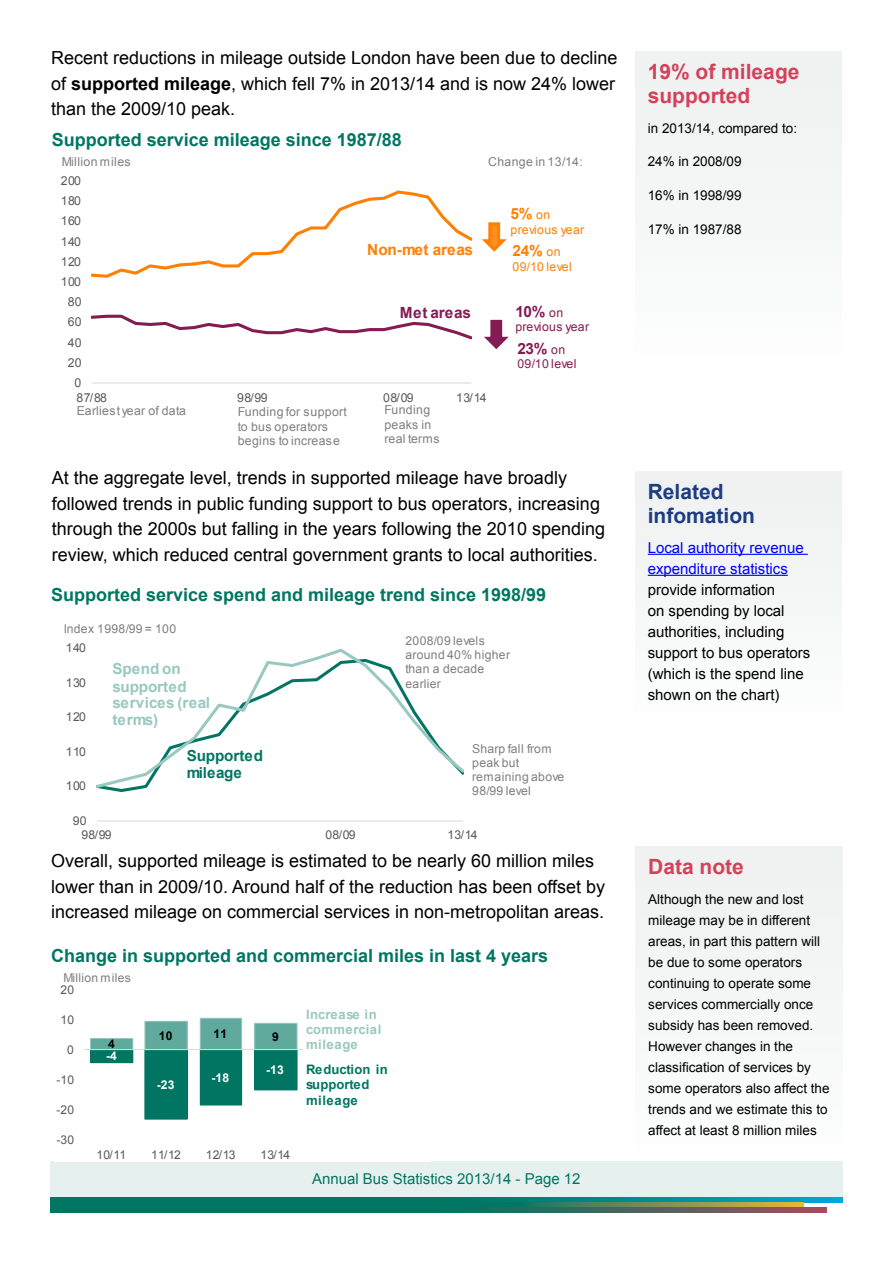
<style>
.page{position:relative;width:893px;height:1263px;background:#fff}
.page>*{position:absolute;margin:0;border:0;box-sizing:border-box;transform-origin:0 0}
.t1{font:700 21px/24px "Arial";color:#d4415a}
.t2{font:700 21px/24px "Arial";color:#1e3c7f}
.no_bullets_mt{font:18px/25.5px "Arial";color:#000}
.bold_intro_text{font:700 18px "Arial";color:#007662}
.t3{font:700 15.45px "Arial";letter-spacing:-.01em;color:#ff7f00}
.t4{font:700 15.45px "Arial";letter-spacing:-.005em;color:#851b53}
.t5{font:700 15.45px "Arial";letter-spacing:.02em;color:#851b53}
.t6{font:700 15.3px/17px "Arial";color:#99c8c0}
.t7{font:700 15.3px/17.2px "Arial";letter-spacing:-.01em;color:#007662}
.t8{font:15px/21px "Arial";color:#000}
.t9{font:15px "Arial";color:#007662}
.Side_bar{font:13.5px/21px "Arial";color:#000}
.t10{font:700 13.05px/15.1px "Arial";letter-spacing:.005em;color:#007662}
.t11{font:700 13.05px/15.1px "Arial";letter-spacing:.03em;color:#99c8c0}
.t12{font:12.3px/14.4px "Arial";letter-spacing:.025em;color:#7f7f7f}
.t13{font:12.3px "Arial";letter-spacing:.025em;color:#595959}
.t14{font:12.3px "Arial";letter-spacing:.025em;color:#851b53}
.t15{font:12.3px "Arial";letter-spacing:.025em;color:#ff7f00}
.t16{font:12.15px/14.2px "Arial";letter-spacing:.025em;color:#7f7f7f}
.t17{font:12.15px "Arial";letter-spacing:.025em;color:#595959}
.t18{font:700 12.15px "Arial";color:#fff}
.t19{font:700 12.15px "Arial";color:#000}
.s1{font-weight:700}
.s2{font-weight:400;font-size:12.3px}
.s3{color:#00f}
</style>
<div class="page">
<div style="left:50px;top:1161px;width:792px;height:36px;background:#e6f1ef"></div>
<svg style="left:50px;top:1197px;width:792px;height:5px;background:#00817d"></svg>
<svg style="left:50px;top:1202px;width:753px;height:5px;background:#2f805c"></svg>
<svg style="left:50px;top:1207px;width:777px;height:6px;background:#266c60"></svg>
<hr style="left:92px;top:382px;width:379px;height:1px;background:#d9d9d9">
<svg style="left:91px;top:314px;width:381px;height:26px"></svg>
<svg style="left:91px;top:190px;width:381px;height:88px"></svg>
<svg style="left:484px;top:319px;width:25px;height:31px"></svg>
<svg style="left:482px;top:222px;width:25px;height:30px"></svg>
<div style="left:54px;top:962px;width:377px;height:200px;background:#fff"></div>
<div style="left:90px;top:1049px;width:43px;height:14px;background:#007662"></div>
<div style="left:90px;top:1049px;width:43px;height:14px;border:1px solid #007662"></div>
<div style="left:145px;top:1049px;width:42px;height:70px;background:#007662"></div>
<div style="left:144px;top:1049px;width:44px;height:70px;border:1px solid #007662"></div>
<div style="left:200px;top:1049px;width:42px;height:56px;background:#007662"></div>
<div style="left:200px;top:1049px;width:42px;height:56px;border:1px solid #007662"></div>
<div style="left:255px;top:1049px;width:42px;height:41px;background:#007662"></div>
<div style="left:254px;top:1049px;width:44px;height:41px;border:1px solid #007662"></div>
<div style="left:90px;top:1038px;width:43px;height:11px;background:#60a99d"></div>
<div style="left:90px;top:1038px;width:43px;height:12px;border:1px solid #99c8c0"></div>
<div style="left:145px;top:1021px;width:42px;height:28px;background:#60a99d"></div>
<div style="left:144px;top:1021px;width:44px;height:29px;border:1px solid #99c8c0"></div>
<div style="left:200px;top:1018px;width:42px;height:31px;background:#60a99d"></div>
<div style="left:200px;top:1018px;width:42px;height:32px;border:1px solid #99c8c0"></div>
<div style="left:255px;top:1023px;width:42px;height:26px;background:#60a99d"></div>
<div style="left:254px;top:1023px;width:44px;height:27px;border:1px solid #99c8c0"></div>
<hr style="left:84px;top:1049px;width:219px;height:1px;background:#d9d9d9">
<div style="left:635px;top:471px;width:207px;height:245px;background:#f5f6f6"></div>
<hr style="left:648px;top:554px;width:160px;height:1px;background:#00f">
<hr style="left:648px;top:575px;width:140px;height:1px;background:#00f">
<div style="left:635px;top:846px;width:207px;height:307px;background:#f5f6f6"></div>
<div style="left:635px;top:51px;width:207px;height:307px;background:#f5f6f6"></div>
<hr style="left:97px;top:820px;width:366px;height:1px;background:#d9d9d9">
<svg style="left:97px;top:648px;width:366px;height:142px"></svg>
<p class="no_bullets_mt" style="left:51px;top:45px;width:568px;text-align:justify">Recent reductions in mileage outside London have been due to decline of <span class="s1">supported mileage</span>, which fell 7% in 2013/14 and is now 24% lower than the 2009/10 peak.</p>
<p class="bold_intro_text" style="left:52px;top:128px;width:352px">Supported service mileage since 1987/88</p>
<p class="t12" style="left:62px;top:154px;width:70px">Million miles</p>
<p class="t12" style="left:488px;top:155px;width:96px">Change in 13/14:</p>
<p class="t13" style="left:61px;top:173px;width:22px">200</p>
<p class="t13" style="left:61px;top:193px;width:22px">180</p>
<p class="t13" style="left:61px;top:213px;width:22px">160</p>
<p class="t13" style="left:61px;top:233px;width:22px">140</p>
<p class="t13" style="left:61px;top:253px;width:22px">120</p>
<p class="t13" style="left:61px;top:274px;width:22px">100</p>
<p class="t13" style="left:68px;top:294px;width:16px">80</p>
<p class="t13" style="left:68px;top:314px;width:16px">60</p>
<p class="t13" style="left:68px;top:334px;width:16px">40</p>
<p class="t13" style="left:68px;top:354px;width:16px">20</p>
<p class="t13" style="left:75px;top:374px;width:8px">0</p>
<p class="t3" style="left:367px;top:240px;width:107px">Non-met areas</p>
<p class="t5" style="left:400px;top:302px;width:73px">Met areas</p>
<p class="t13" style="left:77px;top:389px;width:32px">87/88</p>
<p class="t13" style="left:237px;top:389px;width:32px">98/99</p>
<p class="t13" style="left:383px;top:389px;width:32px">08/09</p>
<p class="t13" style="left:456px;top:389px;width:32px">13/14</p>
<p class="t12" style="left:77px;top:404px;width:111px">Earliest year of data</p>
<p class="t12" style="left:238px;top:405px;width:111px">Funding for support to bus operators begins to increase</p>
<p class="t12" style="left:384px;top:403px;width:57px">Funding peaks in real terms</p>
<p class="t3" style="left:511px;top:204px;width:41px">5% <span class="s2">on</span></p>
<p class="t15" style="left:511px;top:221px;width:75px">previous year</p>
<p class="t3" style="left:513px;top:241px;width:49px">24% <span class="s2">on</span></p>
<p class="t15" style="left:513px;top:258px;width:61px">09/10 level</p>
<p class="t4" style="left:515px;top:301px;width:49px">10% <span class="s2">on</span></p>
<p class="t14" style="left:515px;top:319px;width:75px">previous year</p>
<p class="t4" style="left:517px;top:338px;width:49px">23% <span class="s2">on</span></p>
<p class="t14" style="left:517px;top:356px;width:61px">09/10 level</p>
<p class="no_bullets_mt" style="left:52px;top:465px;width:555px">At the aggregate level, trends in supported mileage have broadly followed trends in public funding support to bus operators, increasing through the 2000s but falling in the years following the 2010 spending review, which reduced central government grants to local authorities.</p>
<p class="bold_intro_text" style="left:51px;top:583px;width:497px">Supported service spend and mileage trend since 1998/99</p>
<p class="t16" style="left:64px;top:622px;width:114px">Index 1998/99 = 100</p>
<p class="t17" style="left:66px;top:640px;width:21px">140</p>
<p class="t17" style="left:66px;top:674px;width:21px">130</p>
<p class="t17" style="left:66px;top:709px;width:21px">120</p>
<p class="t17" style="left:66px;top:743px;width:21px">110</p>
<p class="t17" style="left:66px;top:778px;width:21px">100</p>
<p class="t17" style="left:73px;top:813px;width:15px">90</p>
<p class="t6" style="left:112px;top:661px;width:99px">Spend on supported services (real terms)</p>
<p class="t7" style="left:187px;top:747px;width:78px">Supported mileage</p>
<p class="t16" style="left:405px;top:633px;width:106px">2008/09 levels around 40% higher than a decade earlier</p>
<p class="t16" style="left:472px;top:741px;width:94px">Sharp fall from peak but remaining above<br>98/99 level</p>
<p class="t17" style="left:82px;top:827px;width:32px">98/99</p>
<p class="t17" style="left:325px;top:827px;width:32px">08/09</p>
<p class="t17" style="left:447px;top:827px;width:32px">13/14</p>
<p class="no_bullets_mt" style="left:51px;top:848px;width:556px">Overall, supported mileage is estimated to be nearly 60 million miles lower than in 2009/10. Around half of the reduction has been offset by increased mileage on commercial services in non-metropolitan areas.</p>
<p class="bold_intro_text" style="left:51px;top:944px;width:499px">Change in supported and commercial miles in last 4 years</p>
<p class="t16" style="left:63px;top:970px;width:69px">Million miles</p>
<p class="t17" style="left:60px;top:982px;width:15px">20</p>
<p class="t17" style="left:60px;top:1012px;width:15px">10</p>
<p class="t17" style="left:67px;top:1042px;width:8px">0</p>
<p class="t17" style="left:56px;top:1072px;width:19px">-10</p>
<p class="t17" style="left:56px;top:1102px;width:19px">-20</p>
<p class="t17" style="left:56px;top:1132px;width:19px">-30</p>
<p class="t19" style="left:108px;top:1036px;width:8px">4</p>
<p class="t18" style="left:106px;top:1048px;width:12px">-4</p>
<p class="t19" style="left:159px;top:1027px;width:15px">10</p>
<p class="t19" style="left:213px;top:1026px;width:15px">11</p>
<p class="t19" style="left:272px;top:1028px;width:8px">9</p>
<p class="t18" style="left:157px;top:1076px;width:19px">-23</p>
<p class="t18" style="left:211px;top:1069px;width:19px">-18</p>
<p class="t18" style="left:266px;top:1061px;width:19px">-13</p>
<p class="t11" style="left:306px;top:1007px;width:77px">Increase in commercial mileage</p>
<p class="t10" style="left:306px;top:1062px;width:83px">Reduction in supported mileage</p>
<p class="t17" style="left:96px;top:1146px;width:31px">10/11</p>
<p class="t17" style="left:151px;top:1146px;width:31px">11/12</p>
<p class="t17" style="left:206px;top:1146px;width:31px">12/13</p>
<p class="t17" style="left:260px;top:1146px;width:31px">13/14</p>
<p class="t9" style="left:312px;top:1169px;width:270px">Annual Bus Statistics 2013/14 - Page 12</p>
<p class="t1" style="left:648px;top:60px;width:153px">19% of mileage supported</p>
<p class="Side_bar" style="left:648px;top:117px;width:151px">in 2013/14, compared to:</p>
<p class="Side_bar" style="left:648px;top:151px;width:95px">24% in 2008/09</p>
<p class="Side_bar" style="left:648px;top:185px;width:95px">16% in 1998/99</p>
<p class="Side_bar" style="left:648px;top:219px;width:95px">17% in 1987/88</p>
<p class="t2" style="left:648px;top:480px;width:109px">Related infomation</p>
<p class="t8" style="left:648px;top:537px;width:164px"><span class="s3">Local authority revenue expenditure statistics </span>provide information<br>on spending by local authorities, including support to bus operators (which is the spend line shown on the chart)</p>
<p class="t1" style="left:648px;top:855px;width:97px">Data note</p>
<p class="Side_bar" style="left:648px;top:889px;width:183px">Although the new and lost mileage may be in different areas, in part this pattern will be due to some operators continuing to operate some services commercially once subsidy has been removed.<br>However changes in the classification of services by some operators also affect the trends and we estimate this to affect at least 8 million miles</p>
</div>
